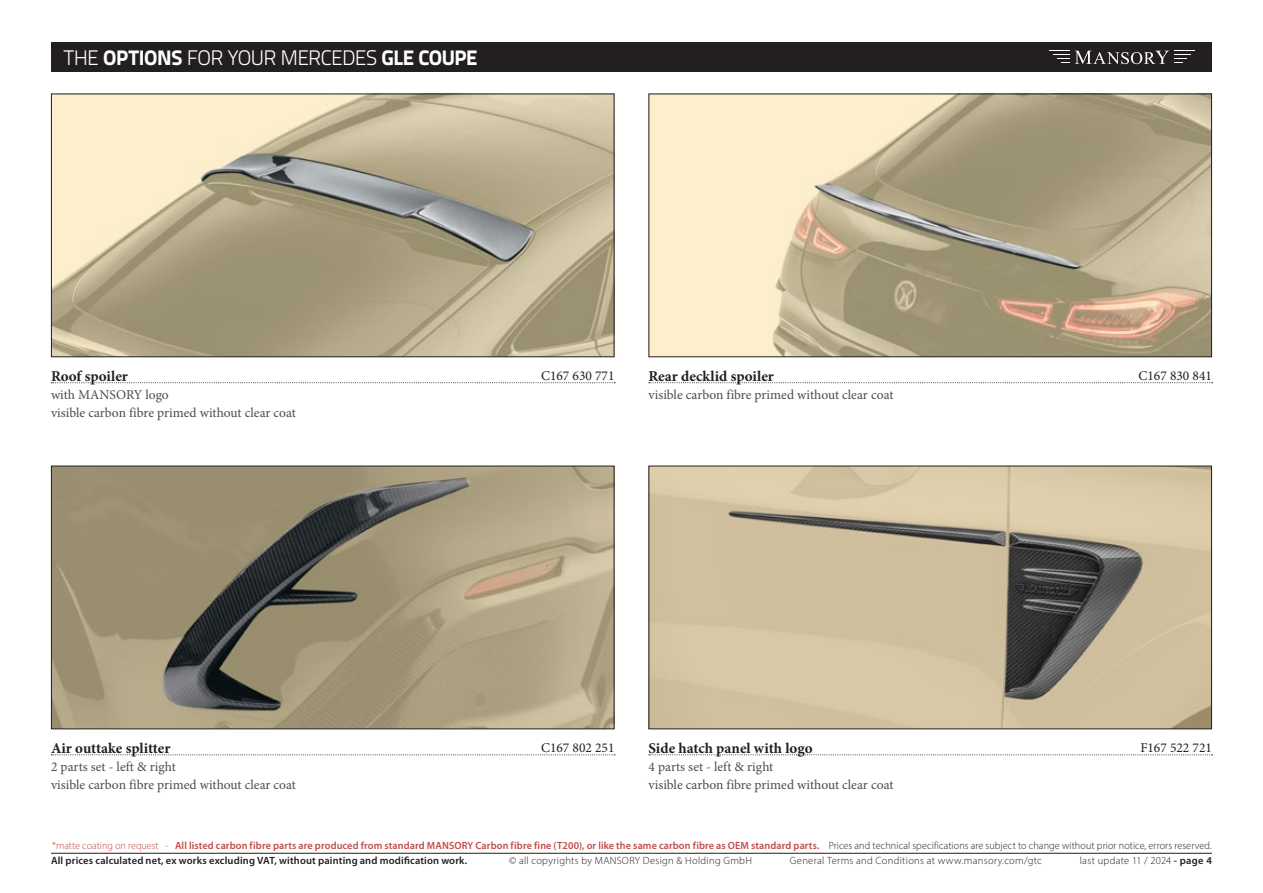
<style>
.page{position:relative;width:1263px;height:893px;background:#fff}
.page>*{position:absolute;margin:0;border:0;box-sizing:border-box;transform-origin:0 0}
.t1{font:300 21px "Titillium Text 22 L";letter-spacing:-.035em;color:#fff}
.name_of_product{font:700 15px "Minion Pro";color:#231f20}
.description{font:13.5px "Minion Pro";color:#4b4c4d}
.name_of_product-2{font:13.5px "Minion Pro";letter-spacing:-.005em;color:#4b4c4d}
.NR{font:13.5px "Minion Pro";color:#231f20}
.t2{font:600 10.5px/15px "Myriad Pro";letter-spacing:.015em;color:#c24a49}
.t3{font:300 10.5px "Myriad Pro";letter-spacing:.03em;color:#231f20}
.s1{font-weight:800}
.s2{font-weight:300}
.s3{font-weight:300;color:#231f20}
.s4{color:#231f20}
.s5{font-weight:600}
</style>
<div class="page">
<div style="left:51px;top:43px;width:1161px;height:29px;background:#231f20"></div>
<svg style="left:1053px;top:54px;width:16px;height:9px"></svg>
<svg style="left:1075px;top:51px;width:116px;height:13px"></svg>
<hr style="left:51px;top:853px;width:1161px;height:1px;background:#231f20">
<img style="left:650px;top:96px;width:560px;height:259px">
<div style="left:648px;top:94px;width:564px;height:263px;border:1px solid #231f20"></div>
<img style="left:53px;top:96px;width:559px;height:259px">
<div style="left:51px;top:94px;width:563px;height:263px;border:1px solid #231f20"></div>
<svg style="left:649px;top:382px;width:563px;height:1px"></svg>
<svg style="left:51px;top:382px;width:564px;height:1px"></svg>
<img style="left:53px;top:468px;width:559px;height:259px">
<div style="left:51px;top:466px;width:563px;height:263px;border:1px solid #231f20"></div>
<svg style="left:51px;top:754px;width:564px;height:1px"></svg>
<img style="left:650px;top:468px;width:560px;height:259px">
<svg style="left:649px;top:754px;width:563px;height:1px"></svg>
<h1 class="t1" style="left:64px;top:43px;width:415px">THE <span class="s1">OPTIONS</span> FOR YOUR MERCEDES <span class="s1">GLE COUPE</span></h1>
<p class="name_of_product" style="left:51px;top:365px;width:78px">Roof spoiler</p>
<p class="description" style="left:51px;top:385px;width:119px">with MANSORY logo</p>
<p class="description" style="left:51px;top:403px;width:246px">visible carbon fibre primed without clear coat</p>
<p class="NR" style="left:541px;top:366px;width:75px">C167 630 771</p>
<p class="name_of_product" style="left:648px;top:365px;width:127px">Rear decklid spoiler</p>
<p class="NR" style="left:1138px;top:366px;width:75px">C167 830 841</p>
<p class="description" style="left:648px;top:385px;width:246px">visible carbon fibre primed without clear coat</p>
<p class="name_of_product" style="left:51px;top:738px;width:121px">Air outtake splitter</p>
<p class="NR" style="left:541px;top:738px;width:75px">C167 802 251</p>
<p class="description" style="left:51px;top:758px;width:126px">2 parts set - left &amp; right</p>
<p class="name_of_product-2" style="left:51px;top:776px;width:246px">visible carbon fibre primed without clear coat</p>
<p class="name_of_product" style="left:648px;top:738px;width:166px">Side hatch panel with logo</p>
<p class="NR" style="left:1140px;top:738px;width:73px">F167 522 721</p>
<p class="description" style="left:648px;top:758px;width:126px">4 parts set - left &amp; right</p>
<p class="name_of_product-2" style="left:648px;top:776px;width:246px">visible carbon fibre primed without clear coat</p>
<p class="t2" style="left:51px;top:837px;width:1162px"><span class="s2">*matte coating on request -</span> All listed carbon fibre parts are produced from standard MANSORY Carbon fibre fine (T200), or like the same carbon fibre as OEM standard parts. <span class="s3">Prices and technical specifications are subject to change without prior notice, errors reserved.<br></span><span class="s4">All prices calculated net, ex works excluding VAT, without painting and modification work.</span></p>
<p class="t3" style="left:509px;top:854px;width:244px">© all copyrights by MANSORY Design &amp; Holding GmbH</p>
<p class="t3" style="left:790px;top:854px;width:253px">General Terms and Conditions at www.mansory.com/gtc</p>
<p class="t3" style="left:1080px;top:854px;width:134px">last update 11 / 2024 <span class="s5">- page 4</span></p>
</div>
